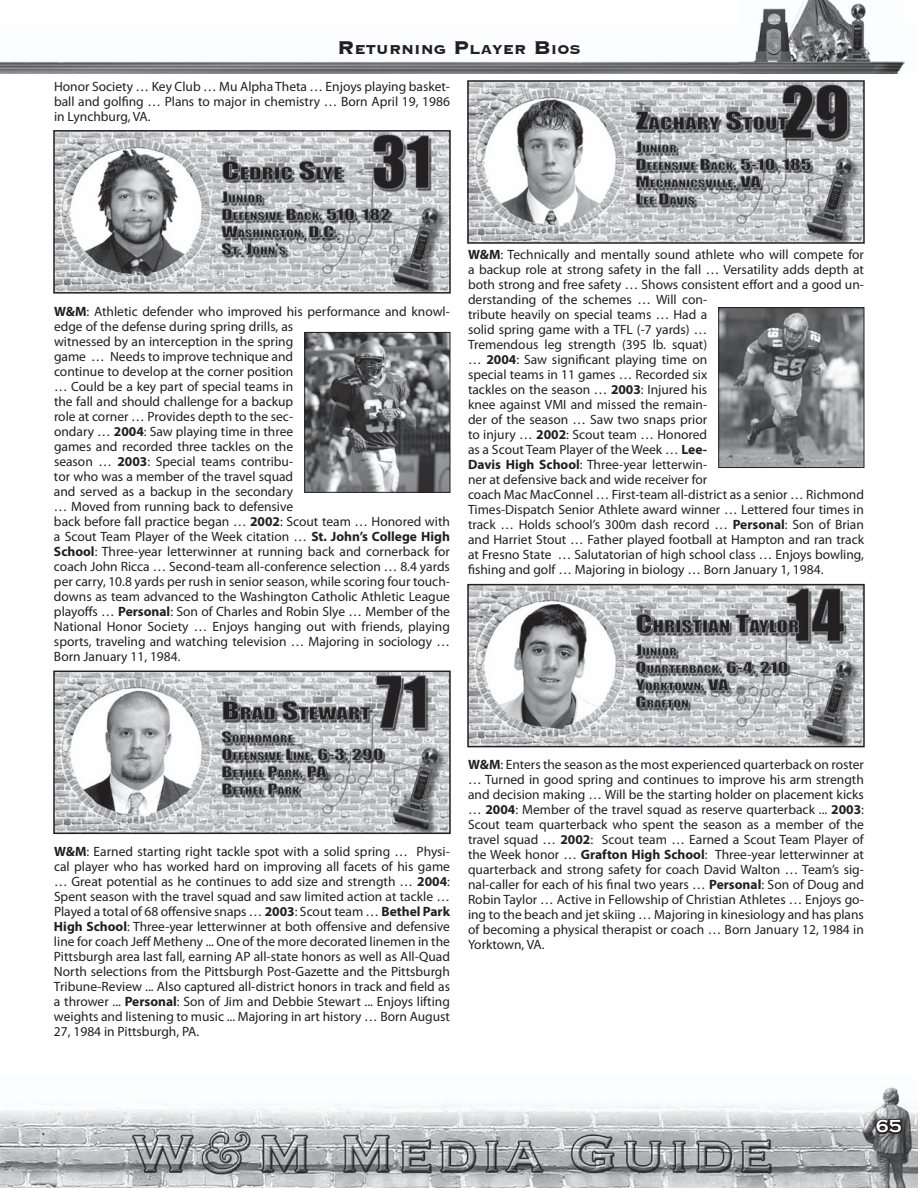
<style>
.page{position:relative;width:918px;height:1188px;background:#fff}
.page>*{position:absolute;margin:0;border:0;box-sizing:border-box;transform-origin:0 0}
.t1{font:700 18px "Copperplate Gothic";color:#fff}
.t2{font:700 16.8px "Copperplate";color:#231f20}
.t3{font:13.5px/15px "Myriad Pro";color:#231f20;text-align:justify}
.s1{font-size:24px}
.s2{font-weight:700}
</style>
<div class="page">
<img style="left:0;top:1087px;width:918px;height:101px">
<img style="left:760px;top:0;width:106px;height:24px">
<img style="left:0;top:24px;width:905px;height:50px">
<svg style="left:873px;top:1116px;width:32px;height:20px"></svg>
<img style="left:56px;top:674px;width:392px;height:157px">
<div style="left:53px;top:671px;width:398px;height:163px;border:2px solid #231f20"></div>
<img style="left:56px;top:133px;width:392px;height:158px">
<div style="left:53px;top:130px;width:398px;height:164px;border:2px solid #231f20"></div>
<img style="left:306px;top:334px;width:142px;height:157px">
<div style="left:304px;top:332px;width:146px;height:161px;border:1px solid #231f20"></div>
<img style="left:470px;top:83px;width:392px;height:158px">
<div style="left:467px;top:80px;width:398px;height:164px;border:2px solid #231f20"></div>
<img style="left:720px;top:309px;width:142px;height:157px">
<div style="left:718px;top:307px;width:146px;height:161px;border:1px solid #231f20"></div>
<img style="left:470px;top:587px;width:392px;height:157px">
<div style="left:467px;top:584px;width:398px;height:163px;border:2px solid #231f20"></div>
<p class="t2" style="left:337px;top:39px;width:245px"><span class="s1">R</span>ETURNING <span class="s1">P</span>LAYER <span class="s1">B</span>IOS</p>
<p class="t3" style="left:54px;top:79px;width:398px">Honor Society … Key Club … Mu Alpha Theta … Enjoys playing basket&shy;ball and golfing … Plans to major in chemistry … Born April 19, 1986 in Lynchburg, VA.</p>
<p class="t3" style="left:54px;top:304px;width:398px;text-align:left"><span class="s2">W&amp;M</span>: Athletic defender who improved his performance and knowl&shy;edge of the defense during spring drills, as<br>witnessed by an interception in the spring<br>game … Needs to improve technique and<br>continue to develop at the corner position<br>… Could be a key part of special teams in<br>the fall and should challenge for a backup<br>role at corner … Provides depth to the sec-<br>ondary … <span class="s2">2004</span>: Saw playing time in three<br>games and recorded three tackles on the<br>season … <span class="s2">2003</span>: Special teams contribu-<br>tor who was a member of the travel squad<br>and served as a backup in the secondary<br>… Moved from running back to defensive<br>back before fall practice began … <span class="s2">2002</span>: Scout team … Honored with a Scout Team Player of the Week citation … <span class="s2">St. John’s College High School</span>: Three-year letterwinner at running back and cornerback for coach John Ricca … Second-team all-conference selection … 8.4 yards per carry, 10.8 yards per rush in senior season, while scoring four touch&shy;downs as team advanced to the Washington Catholic Athletic League playoffs … <span class="s2">Personal</span>: Son of Charles and Robin Slye … Member of the National Honor Society … Enjoys hanging out with friends, playing sports, traveling and watching television … Majoring in sociology … Born January 11, 1984.</p>
<p class="t3" style="left:468px;top:248px;width:398px;text-align:left"><span class="s2">W&amp;M</span>: Technically and mentally sound athlete who will compete for a backup role at strong safety in the fall … Versatility adds depth at both strong and free safety … Shows consistent effort and a good un&shy;derstanding of the schemes … Will con-<br>tribute heavily on special teams … Had a<br>solid spring game with a TFL (-7 yards) …<br>Tremendous leg strength (395 lb. squat)<br>… <span class="s2">2004</span>: Saw significant playing time on<br>special teams in 11 games … Recorded six<br>tackles on the season … <span class="s2">2003</span>: Injured his<br>knee against VMI and missed the remain-<br>der of the season … Saw two snaps prior<br>to injury … <span class="s2">2002</span>: Scout team … Honored<br>as a Scout Team Player of the Week … <span class="s2">Lee-<br>Davis High School</span>: Three-year letterwin-<br>ner at defensive back and wide receiver for<br>coach Mac MacConnel … First-team all-district as a senior … Richmond Times-Dispatch Senior Athlete award winner … Lettered four times in track … Holds school’s 300m dash record … <span class="s2">Personal</span>: Son of Brian and Harriet Stout … Father played football at Hampton and ran track at Fresno State … Salutatorian of high school class … Enjoys bowling, fishing and golf … Majoring in biology … Born January 1, 1984.</p>
<p class="t3" style="left:54px;top:844px;width:398px"><span class="s2">W&amp;M</span>: Earned starting right tackle spot with a solid spring … Physi&shy;cal player who has worked hard on improving all facets of his game … Great potential as he continues to add size and strength … <span class="s2">2004</span>:<br>Spent season with the travel squad and saw limited action at tackle … Played a total of 68 offensive snaps … <span class="s2">2003</span>: Scout team … <span class="s2">Bethel Park High School</span>: Three-year letterwinner at both offensive and defensive line for coach Jeff Metheny ... One of the more decorated linemen in the Pittsburgh area last fall, earning AP all-state honors as well as All-Quad North selections from the Pittsburgh Post-Gazette and the Pittsburgh Tribune-Review ... Also captured all-district honors in track and field as a thrower ... <span class="s2">Personal</span>: Son of Jim and Debbie Stewart ... Enjoys lifting weights and listening to music ... Majoring in art history … Born August 27, 1984 in Pittsburgh, PA.</p>
<p class="t3" style="left:468px;top:758px;width:398px"><span class="s2">W&amp;M</span>: Enters the season as the most experienced quarterback on roster … Turned in good spring and continues to improve his arm strength and decision making … Will be the starting holder on placement kicks … <span class="s2">2004</span>: Member of the travel squad as reserve quarterback ... <span class="s2">2003</span>:<br>Scout team quarterback who spent the season as a member of the travel squad … <span class="s2">2002</span>: Scout team … Earned a Scout Team Player of the Week honor … <span class="s2">Grafton High School</span>: Three-year letterwinner at quarterback and strong safety for coach David Walton … Team’s sig&shy;nal-caller for each of his final two years … <span class="s2">Personal</span>: Son of Doug and Robin Taylor … Active in Fellowship of Christian Athletes … Enjoys go&shy;ing to the beach and jet skiing … Majoring in kinesiology and has plans of becoming a physical therapist or coach … Born January 12, 1984 in Yorktown, VA.</p>
<h1 class="t1" style="left:876px;top:1117px;width:27px">65</h1>
</div>
